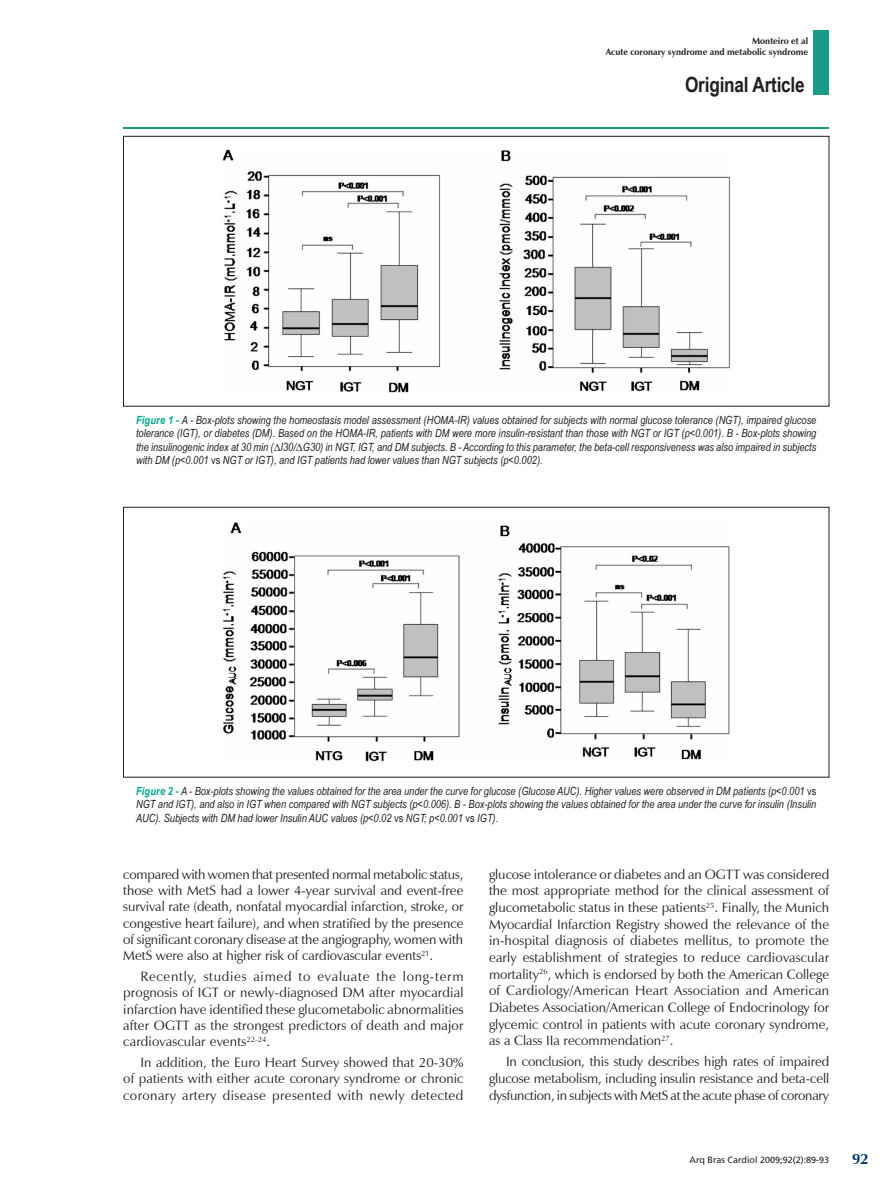
<style>
.page{position:relative;width:893px;height:1191px;background:#fff}
.page>*{position:absolute;margin:0;border:0;box-sizing:border-box;transform-origin:0 0}
.t1{font:700 21px "Arial Narrow";letter-spacing:-.01em;color:#231f20}
.t2{font:700 15px "Zapf Humanist 601 BT";color:#013775}
.Texto{font:13.5px/16.6px "Zapf Humanist 601 BT";color:#231f20;text-align:justify}
._04_FIGURA_ref{font:italic 11.25px/13.5px "Arial Narrow";color:#231f20;text-align:justify}
.t3{font:700 9px "Zapf Humanist 601 BT";color:#231f20}
.t4{font:9px "Frutiger";color:#231f20}
.s1{font-weight:700;color:#00a78e}
.s2{font-style:normal}
</style>
<div class="page">
<hr style="left:123px;top:127px;width:706px;height:1px;background:#189c88">
<div style="left:813px;top:30px;width:16px;height:64px;background:#189c88"></div>
<div style="left:123px;top:136px;width:706px;height:270px;border:1px solid #231f20"></div>
<img style="left:222px;top:149px;width:508px;height:244px">
<div style="left:123px;top:507px;width:706px;height:270px;border:1px solid #231f20"></div>
<img style="left:222px;top:522px;width:508px;height:240px">
<p class="t3" style="left:752px;top:36px;width:58px">Monteiro et al</p>
<p class="t3" style="left:606px;top:47px;width:204px">Acute coronary syndrome and metabolic syndrome</p>
<h1 class="t1" style="left:685px;top:69px;width:121px">Original Article</h1>
<p class="_04_FIGURA_ref" style="left:136px;top:413px;width:682px"><span class="s1">Figure 1 -</span> A - Box-plots showing the homeostasis model assessment (HOMA-IR) values obtained for subjects with normal glucose tolerance (NGT), impaired glucose tolerance (IGT), or diabetes (DM). Based on the HOMA-IR, patients with DM were more insulin-resistant than those with NGT or IGT (p&lt;0.001). B - Box-plots showing the insulinogenic index at 30 min (∆I30/∆G30) in NGT, IGT, and DM subjects. B - According to this parameter, the beta-cell responsiveness was also impaired in subjects with DM (p&lt;0.001 <span class="s2">vs</span> NGT or IGT), and IGT patients had lower values than NGT subjects (p&lt;0.002).</p>
<p class="_04_FIGURA_ref" style="left:136px;top:784px;width:682px"><span class="s1">Figure 2 -</span> A - Box-plots showing the values obtained for the area under the curve for glucose (Glucose AUC). Higher values were observed in DM patients (p&lt;0.001 <span class="s2">vs </span>NGT and IGT), and also in IGT when compared with NGT subjects (p&lt;0.006). B - Box-plots showing the values obtained for the area under the curve for insulin (Insulin AUC). Subjects with DM had lower Insulin AUC values (p&lt;0.02 <span class="s2">vs</span> NGT; p&lt;0.001 <span class="s2">vs</span> IGT).</p>
<p class="Texto" style="left:123px;top:866px;width:342px">compared with women that presented normal metabolic status, those with MetS had a lower 4-year survival and event-free survival rate (death, nonfatal myocardial infarction, stroke, or congestive heart failure), and when stratified by the presence of significant coronary disease at the angiography, women with MetS were also at higher risk of cardiovascular events<sup>21</sup>.</p>
<p class="Texto" style="left:123px;top:968px;width:342px;text-indent:17px">Recently, studies aimed to evaluate the long-term prognosis of IGT or newly-diagnosed DM after myocardial infarction have identified these glucometabolic abnormalities after OGTT as the strongest predictors of death and major cardiovascular events<sup>22-24</sup>.</p>
<p class="Texto" style="left:123px;top:1054px;width:342px;text-indent:17px">In addition, the Euro Heart Survey showed that 20-30% of patients with either acute coronary syndrome or chronic coronary artery disease presented with newly detected</p>
<p class="Texto" style="left:489px;top:865px;width:342px">glucose intolerance or diabetes and an OGTT was considered the most appropriate method for the clinical assessment of glucometabolic status in these patients<sup>25</sup>. Finally, the Munich Myocardial Infarction Registry showed the relevance of the in-hospital diagnosis of diabetes mellitus, to promote the early establishment of strategies to reduce cardiovascular mortality<sup>26</sup>, which is endorsed by both the American College of Cardiology/American Heart Association and American Diabetes Association/American College of Endocrinology for glycemic control in patients with acute coronary syndrome, as a Class IIa recommendation<sup>27</sup>.</p>
<p class="Texto" style="left:489px;top:1053px;width:342px;text-indent:17px">In conclusion, this study describes high rates of impaired glucose metabolism, including insulin resistance and beta-cell dysfunction, in subjects with MetS at the acute phase of coronary</p>
<p class="t4" style="left:690px;top:1154px;width:141px">Arq Bras Cardiol 2009;92(2):89-93</p>
<p class="t2" style="left:852px;top:1149px;width:18px">92</p>
</div>
